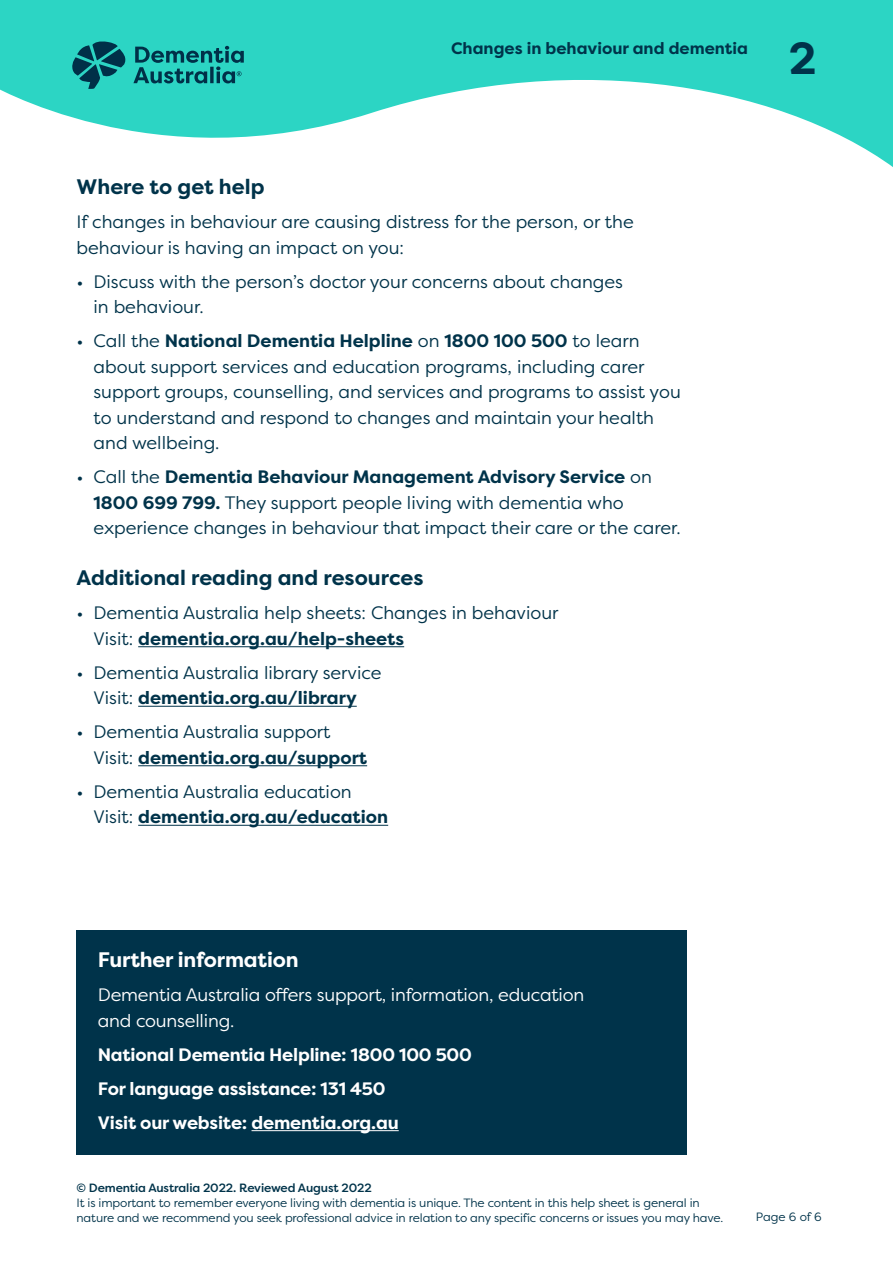
<style>
.page{position:relative;width:893px;height:1263px;background:#fff}
.page>*{position:absolute;margin:0;border:0;box-sizing:border-box;transform-origin:0 0}
.t1{font:700 45px "Filson Pro";color:#00334a}
.t2{font:700 21px "Filson Pro";color:#00334a}
.t3{font:700 21px "Filson Pro";letter-spacing:-.01em;color:#fff}
.Body{font:18px/25.5px "Filson Pro";color:#00334a}
.t4{font:700 18px "Filson Pro";letter-spacing:-.01em;color:#fff}
.t5{font:18px/25.5px "Filson Pro";letter-spacing:-.01em;color:#fff}
.t6{font:700 16.5px "Filson Pro";color:#00334a}
.t7{font:12px/15px "Filson Pro";letter-spacing:-.01em;color:#00334a}
.t8{font:500 12px "Filson Pro";letter-spacing:-.01em;color:#00334a}
.s1{font-weight:700}
</style>
<div class="page">
<svg style="left:0;top:0;width:893px;height:167px;fill:#2cd5c4"></svg>
<svg style="left:72px;top:41px;width:172px;height:48px;background:#1d9d9a"></svg>
<div style="left:77px;top:930px;width:610px;height:64px;background:#00334a"></div>
<div style="left:77px;top:966px;width:610px;height:86px;background:#00334a"></div>
<div style="left:77px;top:1026px;width:610px;height:60px;background:#00334a"></div>
<div style="left:77px;top:1060px;width:610px;height:60px;background:#00334a"></div>
<div style="left:77px;top:1094px;width:610px;height:60px;background:#00334a"></div>
<hr style="left:252px;top:1130px;width:147px;height:1px;background:#fff">
<hr style="left:138px;top:646px;width:266px;height:1px;background:#00334a">
<hr style="left:138px;top:706px;width:219px;height:1px;background:#00334a">
<hr style="left:138px;top:765px;width:229px;height:1px;background:#00334a">
<hr style="left:138px;top:825px;width:250px;height:1px;background:#00334a">
<p class="t6" style="left:451px;top:38px;width:298px">Changes in behaviour and dementia</p>
<h1 class="t1" style="left:789px;top:30px;width:29px">2</h1>
<h2 class="t2" style="left:77px;top:174px;width:189px">Where to get help</h2>
<p class="Body" style="left:77px;top:209px;width:559px">If changes in behaviour are causing distress for the person, or the behaviour is having an impact on you:</p>
<p class="Body" style="left:94px;top:268px;width:531px;text-indent:-17px">• Discuss with the person’s doctor your concerns about changes in behaviour.</p>
<p class="Body" style="left:94px;top:328px;width:589px;text-indent:-17px">• Call the <span class="s1">National Dementia Helpline</span> on <span class="s1">1800 100 500</span> to learn about support services and education programs, including carer support groups, counselling, and services and programs to assist you to understand and respond to changes and maintain your health and wellbeing.</p>
<p class="Body" style="left:94px;top:464px;width:589px;text-indent:-17px">• Call the <span class="s1">Dementia Behaviour Management Advisory Service</span> on<br><span class="s1">1800 699 799.</span> They support people living with dementia who experience changes in behaviour that impact their care or the carer.</p>
<h2 class="t2" style="left:77px;top:565px;width:348px">Additional reading and resources</h2>
<p class="Body" style="left:94px;top:600px;width:467px;text-indent:-17px">• Dementia Australia help sheets: Changes in behaviour<br>Visit: <span class="s1">dementia.org.au/help-sheets</span></p>
<p class="Body" style="left:77px;top:659px;width:307px;text-align:center">• Dementia Australia library service<br>Visit: <span class="s1">dementia.org.au/library</span></p>
<p class="Body" style="left:94px;top:719px;width:275px;text-indent:-17px">• Dementia Australia support<br>Visit: <span class="s1">dementia.org.au/support</span></p>
<p class="Body" style="left:94px;top:778px;width:296px;text-indent:-17px">• Dementia Australia education<br>Visit: <span class="s1">dementia.org.au/education</span></p>
<h2 class="t3" style="left:98px;top:947px;width:202px">Further information</h2>
<p class="t5" style="left:98px;top:982px;width:488px">Dementia Australia offers support, information, education and counselling.</p>
<p class="t4" style="left:98px;top:1043px;width:376px">National Dementia Helpline: 1800 100 500</p>
<p class="t4" style="left:98px;top:1077px;width:289px">For language assistance: 131 450</p>
<p class="t4" style="left:98px;top:1111px;width:302px">Visit our website: dementia.org.au</p>
<p class="t8" style="left:77px;top:1179px;width:297px">© Dementia Australia 2022. Reviewed August 2022</p>
<p class="t7" style="left:77px;top:1195px;width:648px">It is important to remember everyone living with dementia is unique. The content in this help sheet is general in nature and we recommend you seek professional advice in relation to any specific concerns or issues you may have.</p>
<p class="t7" style="left:756px;top:1209px;width:67px">Page 6 of 6</p>
</div>
